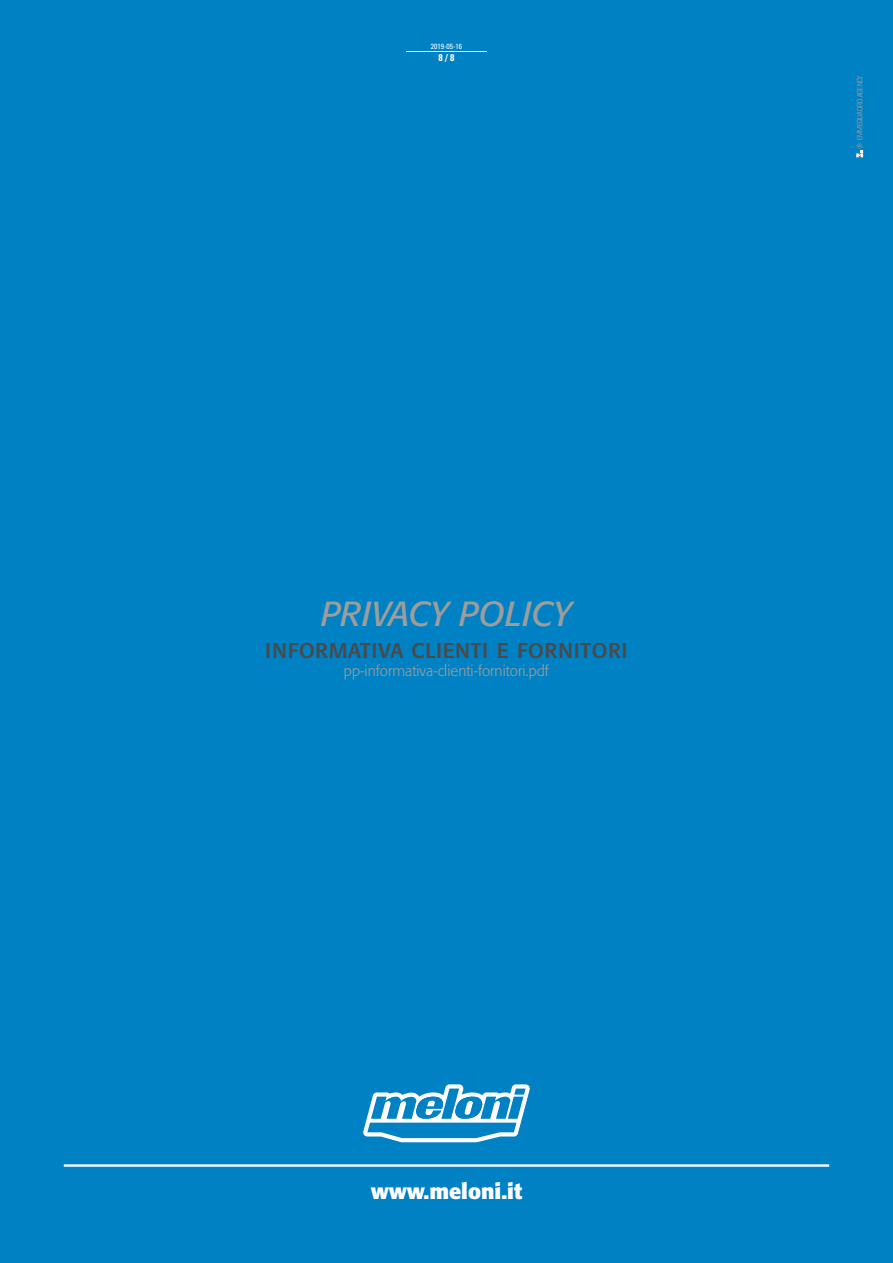
<style>
.page{position:relative;width:893px;height:1263px;background:#0081c3}
.page>*{position:absolute;margin:0;border:0;box-sizing:border-box;transform-origin:0 0}
.t1{font:italic 34.5px "Formata";color:#9d9d9c}
.t2{font:27px "Formata Regular SC";color:#4a4a49}
.t3{font:700 21.6px "Formata";color:#fff}
.t4{font:300 15px "Formata";color:#9d9d9c}
.t5{font:700 condensed 9.75px "Univers LT Std";color:#fff}
.t6{font:condensed 7.5px "Square 721 BT";color:#9d9d9c}
.t7{font:condensed 7.5px "Univers LT Std";color:#fff}
</style>
<div class="page">
<hr style="left:64px;top:1164px;width:765px;height:3px;background:#fff">
<svg style="left:363px;top:1084px;width:167px;height:58px"></svg>
<svg style="left:856px;top:150px;width:7px;height:8px"></svg>
<hr style="left:406px;top:51px;width:81px;height:1px;background:#fff">
<p class="t7" style="left:431px;top:41px;width:33px">2019-05-16</p>
<p class="t5" style="left:439px;top:52px;width:17px">8 / 8</p>
<h1 class="t1" style="left:321px;top:593px;width:252px">PRIVACY POLICY</h1>
<h2 class="t2" style="left:265px;top:632px;width:365px">informativa clienti e fornitori</h2>
<p class="t4" style="left:344px;top:662px;width:207px">pp-informativa-clienti-fornitori.pdf</p>
<h3 class="t3" style="left:371px;top:1178px;width:153px">www.meloni.it</h3>
<p class="t6" style="left:855px;top:148px;width:75px;rotate:-90deg">® EMMEQUADRO.AGENCY</p>
</div>
